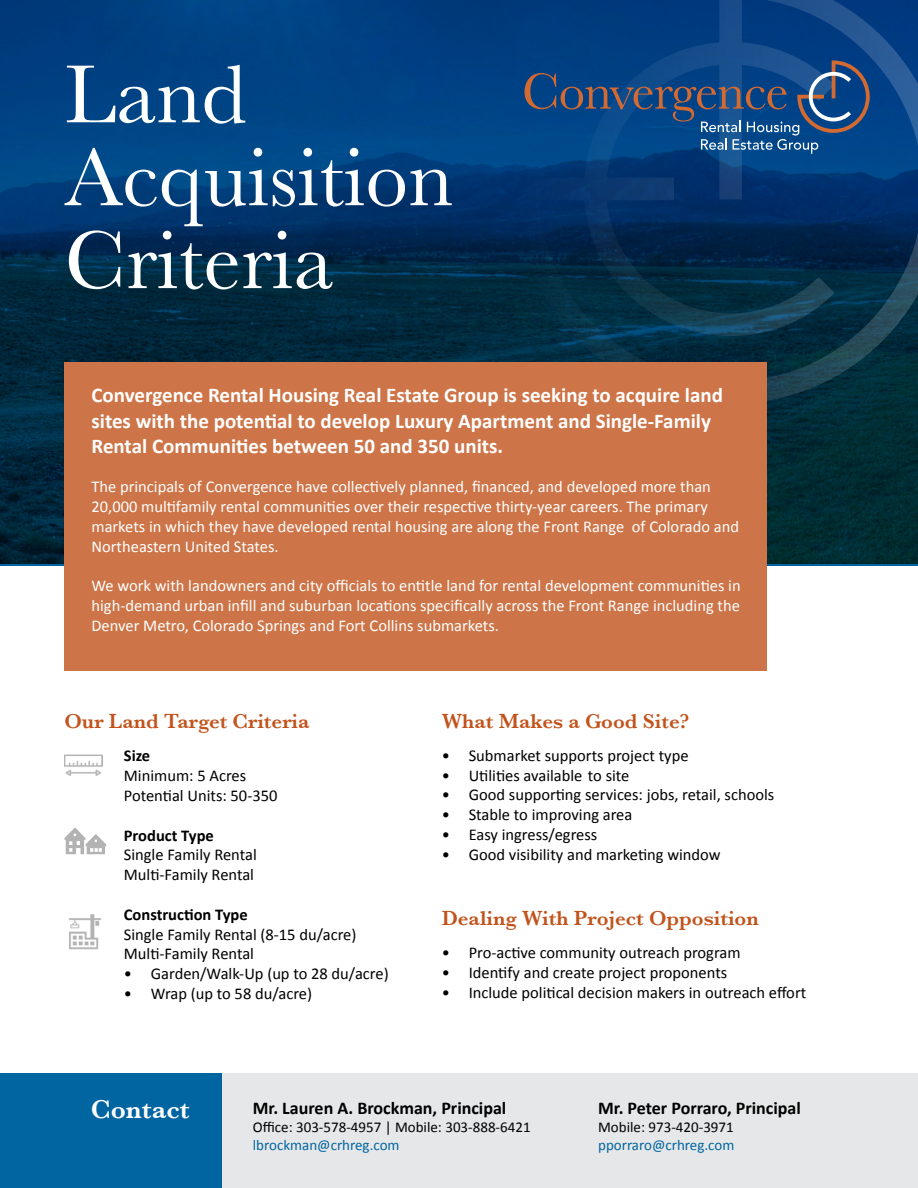
<style>
.page{position:relative;width:918px;height:1188px;background:#fff}
.page>*{position:absolute;margin:0;border:0;box-sizing:border-box;transform-origin:0 0}
.t1{font:85.5px/82.9px "Baskerville";color:#fff}
.t2{font:600 27px "Baskerville";color:#fff}
.t3{font:700 21px/25.2px "Calibri";color:#fff}
.t4{font:600 21px "Baskerville";color:#c1531b}
.t5{font:700 18px "Calibri";color:#000}
.t6{font:16.5px/19.8px "Calibri";color:#fff}
.t7{font:16.5px/19.8px "Calibri";color:#000}
.t8{font:700 16.5px "Calibri";color:#000}
.t9{font:15px "Calibri";color:#000}
.t10{font:15px "Calibri";color:#0065a1}
</style>
<div class="page">
<div style="left:0;top:1073px;width:918px;height:115px;background:#e6e7e8"></div>
<div style="left:0;top:1073px;width:222px;height:115px;background:#0065a1"></div>
<svg style="left:0;top:0;width:918px;height:565px;background:#003560"></svg>
<svg style="left:516px;top:0;width:402px;height:404px;background:#053662"></svg>
<svg style="left:569px;top:42px;width:266px;height:294px;background:#04315a"></svg>
<svg style="left:524px;top:60px;width:346px;height:94px;background:#1d4f85"></svg>
<div style="left:64px;top:362px;width:703px;height:309px;background:#cd7548"></div>
<img style="left:64px;top:754px;width:38px;height:22px">
<img style="left:69px;top:914px;width:33px;height:36px">
<svg style="left:64px;top:827px;width:42px;height:27px"></svg>
<h1 class="t1" style="left:64px;top:52px;width:391px">Land<br>Acquisition<br>Criteria</h1>
<p class="t3" style="left:91px;top:383px;width:633px">Convergence Rental Housing Real Estate Group is seeking to acquire land sites with the potential to develop Luxury Apartment and Single-Family<br>Rental Communities between 50 and 350 units.</p>
<p class="t6" style="left:91px;top:476px;width:649px">The principals of Convergence have collectively planned, financed, and developed more than 20,000 multifamily rental communities over their respective thirty-year careers. The primary markets in which they have developed rental housing are along the Front Range of Colorado and Northeastern United States.</p>
<p class="t6" style="left:91px;top:575px;width:651px;text-align:justify">We work with landowners and city officials to entitle land for rental development communities in high-demand urban infill and suburban locations specifically across the Front Range including the Denver Metro, Colorado Springs and Fort Collins submarkets.</p>
<p class="t4" style="left:64px;top:708px;width:247px">Our Land Target Criteria</p>
<p class="t8" style="left:124px;top:745px;width:28px">Size</p>
<p class="t7" style="left:124px;top:765px;width:155px">Minimum: 5 Acres<br>Potential Units: 50-350</p>
<p class="t8" style="left:124px;top:825px;width:92px">Product Type</p>
<p class="t7" style="left:124px;top:844px;width:134px">Single Family Rental<br>Multi-Family Rental</p>
<p class="t8" style="left:124px;top:904px;width:125px">Construction Type</p>
<p class="t7" style="left:124px;top:923px;width:234px">Single Family Rental (8-15 du/acre)<br>Multi-Family Rental</p>
<p class="t7" style="left:124px;top:963px;width:266px">• Garden/Walk-Up (up to 28 du/acre)</p>
<p class="t7" style="left:124px;top:983px;width:190px">• Wrap (up to 58 du/acre)</p>
<p class="t4" style="left:442px;top:708px;width:249px">What Makes a Good Site?</p>
<p class="t7" style="left:442px;top:745px;width:248px">• Submarket supports project type</p>
<p class="t7" style="left:442px;top:764px;width:189px">• Utilities available to site</p>
<p class="t7" style="left:442px;top:784px;width:334px">• Good supporting services: jobs, retail, schools</p>
<p class="t7" style="left:442px;top:804px;width:192px">• Stable to improving area</p>
<p class="t7" style="left:442px;top:824px;width:157px">• Easy ingress/egress</p>
<p class="t7" style="left:442px;top:844px;width:281px">• Good visibility and marketing window</p>
<p class="t4" style="left:442px;top:905px;width:319px">Dealing With Project Opposition</p>
<p class="t7" style="left:442px;top:942px;width:300px">• Pro-active community outreach program</p>
<p class="t7" style="left:442px;top:962px;width:287px">• Identify and create project proponents</p>
<p class="t7" style="left:442px;top:981px;width:366px">• Include political decision makers in outreach effort</p>
<h2 class="t2" style="left:91px;top:1094px;width:100px">Contact</h2>
<p class="t5" style="left:253px;top:1096px;width:255px">Mr. Lauren A. Brockman, Principal</p>
<p class="t9" style="left:253px;top:1117px;width:279px">Office: 303-578-4957 | Mobile: 303-888-6421</p>
<p class="t10" style="left:253px;top:1135px;width:148px">lbrockman@crhreg.com</p>
<p class="t5" style="left:598px;top:1096px;width:204px">Mr. Peter Porraro, Principal</p>
<p class="t9" style="left:598px;top:1117px;width:137px">Mobile: 973-420-3971</p>
<p class="t10" style="left:598px;top:1135px;width:138px">pporraro@crhreg.com</p>
</div>
